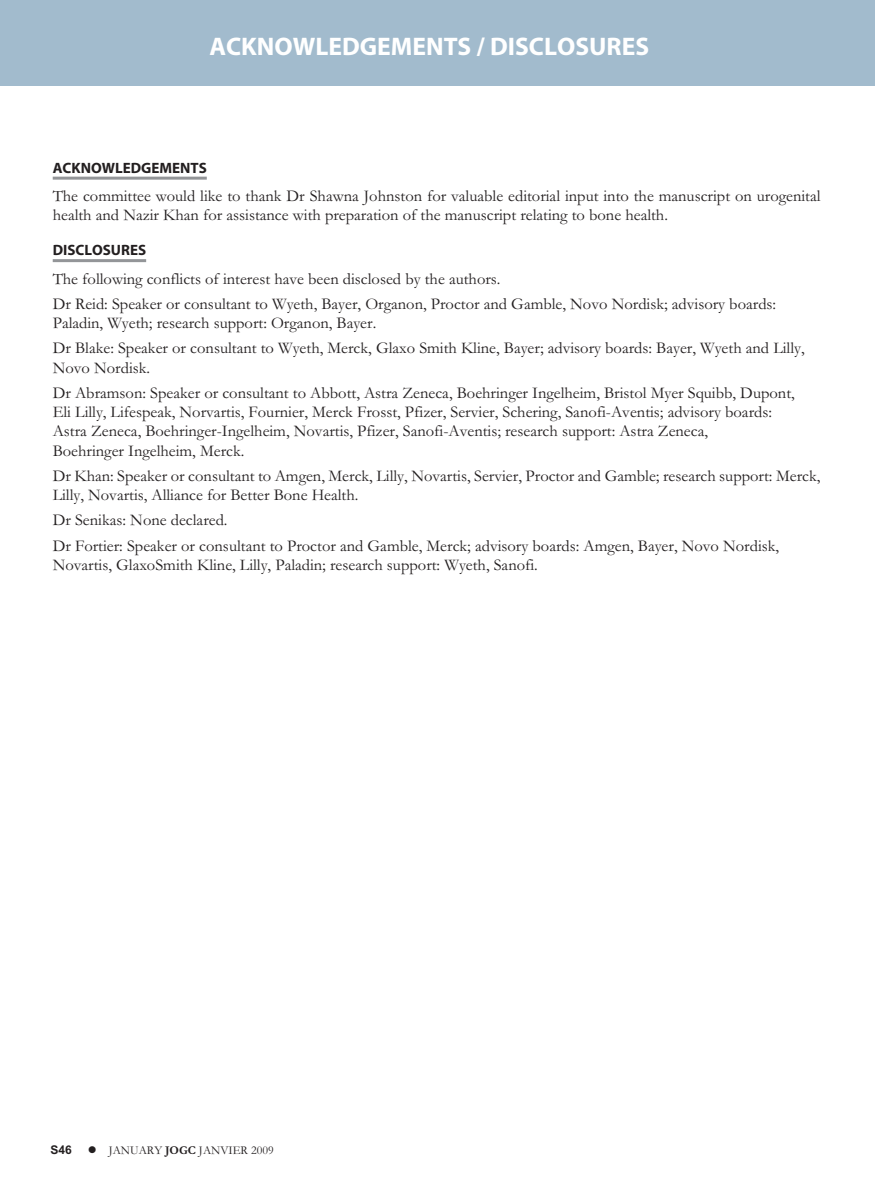
<style>
.page{position:relative;width:875px;height:1188px;background:#fff}
.page>*{position:absolute;margin:0;border:0;box-sizing:border-box;transform-origin:0 0}
.t1{font:700 25.5px "Myriad";color:#fff}
.t2{font:16.5px/19.2px "Garamond";color:#231f20}
.t3{font:700 15px "Myriad";color:#231f20}
.t4{font:12px "Garamond";color:#231f20}
.t5{font:700 12px "Arial";color:#231f20}
.s1{font-weight:700}
</style>
<div class="page">
<div style="left:0;top:0;width:875px;height:85px;background:#a2bbcd"></div>
<hr style="left:53px;top:177px;width:154px;height:3px;background:#939598">
<hr style="left:53px;top:259px;width:93px;height:3px;background:#939598">
<h1 class="t1" style="left:209px;top:37px;width:441px">ACKNOWLEDGEMENTS / DISCLOSURES</h1>
<p class="t3" style="left:53px;top:162px;width:156px">ACKNOWLEDGEMENTS</p>
<p class="t2" style="left:53px;top:188px;width:769px">The committee would like to thank Dr Shawna Johnston for valuable editorial input into the manuscript on urogenital health and Nazir Khan for assistance with preparation of the manuscript relating to bone health.</p>
<p class="t3" style="left:53px;top:245px;width:95px">DISCLOSURES</p>
<p class="t2" style="left:53px;top:268px;width:725px;line-height:25.2px">The following conflicts of interest have been disclosed by the authors.<br>Dr Reid: Speaker or consultant to Wyeth, Bayer, Organon, Proctor and Gamble, Novo Nordisk; advisory boards:</p>
<p class="t2" style="left:53px;top:312px;width:753px;line-height:25.2px">Paladin, Wyeth; research support: Organon, Bayer.<br>Dr Blake: Speaker or consultant to Wyeth, Merck, Glaxo Smith Kline, Bayer; advisory boards: Bayer, Wyeth and Lilly,</p>
<p class="t2" style="left:53px;top:357px;width:743px;line-height:25.2px">Novo Nordisk.<br>Dr Abramson: Speaker or consultant to Abbott, Astra Zeneca, Boehringer Ingelheim, Bristol Myer Squibb, Dupont,</p>
<p class="t2" style="left:53px;top:404px;width:721px">Eli Lilly, Lifespeak, Norvartis, Fournier, Merck Frosst, Pfizer, Servier, Schering, Sanofi-Aventis; advisory boards:<br>Astra Zeneca, Boehringer-Ingelheim, Novartis, Pfizer, Sanofi-Aventis; research support: Astra Zeneca,<br>Boehringer Ingelheim, Merck.</p>
<p class="t2" style="left:53px;top:468px;width:769px">Dr Khan: Speaker or consultant to Amgen, Merck, Lilly, Novartis, Servier, Proctor and Gamble; research support: Merck,<br>Lilly, Novartis, Alliance for Better Bone Health.</p>
<p class="t2" style="left:53px;top:509px;width:728px;line-height:25.2px">Dr Senikas: None declared.<br>Dr Fortier: Speaker or consultant to Proctor and Gamble, Merck; advisory boards: Amgen, Bayer, Novo Nordisk,</p>
<p class="t2" style="left:53px;top:557px;width:487px">Novartis, GlaxoSmith Kline, Lilly, Paladin; research support: Wyeth, Sanofi.</p>
<p class="t5" style="left:50px;top:1145px;width:23px">S46</p>
<p class="t4" style="left:109px;top:1146px;width:166px">JANUARY <span class="s1">JOGC</span> JANVIER 2009</p>
</div>
